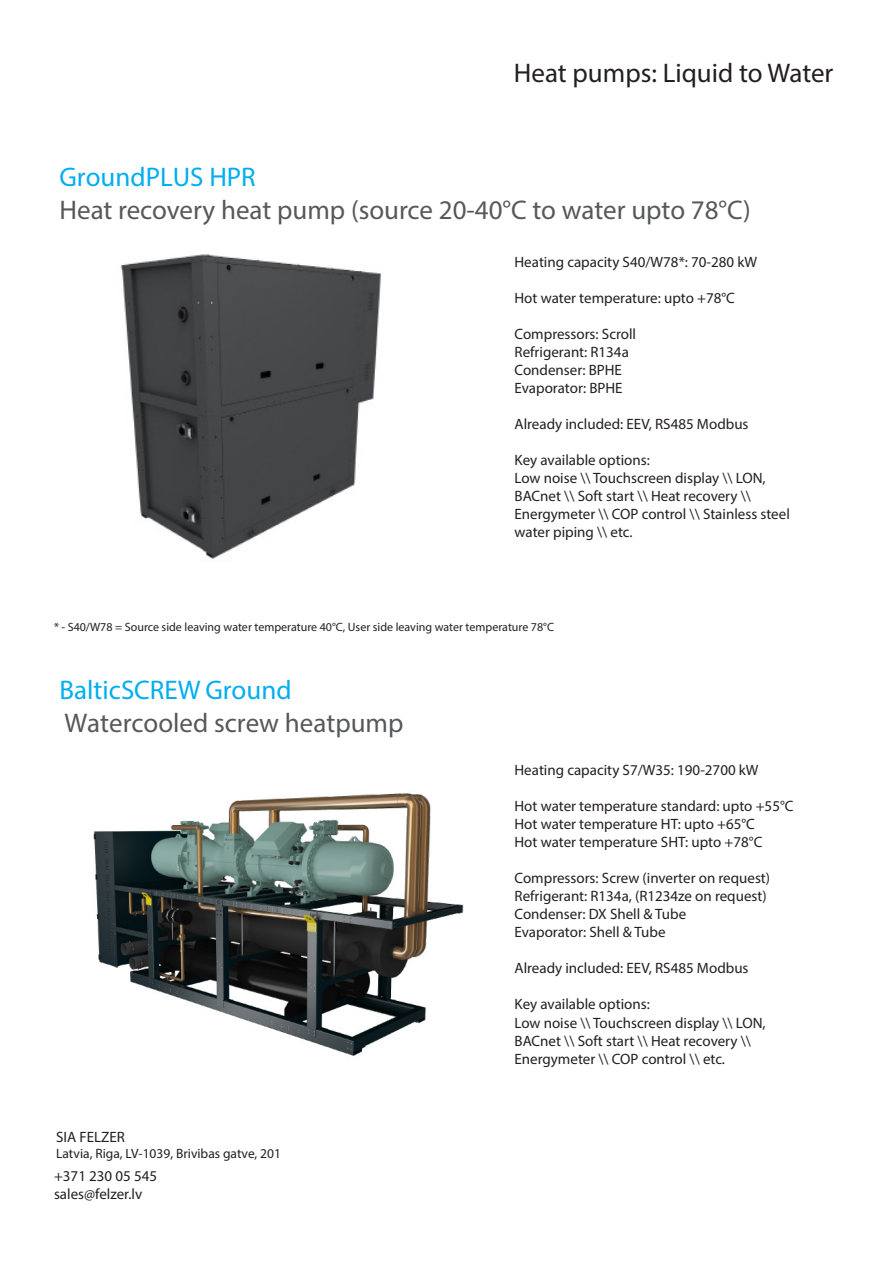
<style>
.page{position:relative;width:893px;height:1263px;background:#fff}
.page>*{position:absolute;margin:0;border:0;box-sizing:border-box;transform-origin:0 0}
.t1{font:27px/32.4px "Myriad Pro";color:#57585a}
.t2{font:27px "Myriad Pro";color:#231f20}
.t3{font:15px/18px "Myriad Pro";color:#231f20}
.t4{font:13.5px "Myriad Pro";color:#231f20}
.t5{font:12px "Myriad Pro";color:#231f20}
.s1{color:#00aeef}
</style>
<div class="page">
<img style="left:120px;top:254px;width:261px;height:305px">
<img style="left:93px;top:793px;width:371px;height:263px">
<p class="t2" style="left:514px;top:56px;width:321px">Heat pumps: Liquid to Water</p>
<p class="t1" style="left:60px;top:160px;width:693px"><span class="s1">GroundPLUS HPR<br></span>Heat recovery heat pump (source 20-40°C to water upto 78°C)</p>
<p class="t3" style="left:514px;top:253px;width:244px">Heating capacity S40/W78*: 70-280 kW</p>
<p class="t3" style="left:514px;top:289px;width:222px">Hot water temperature: upto +78°C</p>
<p class="t3" style="left:514px;top:325px;width:123px">Compressors: Scroll</p>
<p class="t3" style="left:514px;top:343px;width:116px">Refrigerant: R134a</p>
<p class="t3" style="left:514px;top:361px;width:109px">Condenser: BPHE</p>
<p class="t3" style="left:514px;top:379px;width:110px">Evaporator: BPHE</p>
<p class="t3" style="left:514px;top:415px;width:235px">Already included: EEV, RS485 Modbus</p>
<p class="t3" style="left:514px;top:451px;width:137px">Key available options:</p>
<p class="t3" style="left:514px;top:469px;width:277px">Low noise \\ Touchscreen display \\ LON, BACnet \\ Soft start \\ Heat recovery \\ Energymeter \\ COP control \\ Stainless steel water piping \\ etc.</p>
<p class="t5" style="left:54px;top:619px;width:501px">* - S40/W78 = Source side leaving water temperature 40°C, User side leaving water temperature 78°C</p>
<p class="t1" style="left:60px;top:673px;width:345px;line-height:33.6px"><span class="s1">BalticSCREW Ground<br></span>Watercooled screw heatpump</p>
<p class="t3" style="left:56px;top:1127px;width:70px">SIA FELZER</p>
<p class="t4" style="left:56px;top:1145px;width:226px">Latvia, Riga, LV-1039, Brivibas gatve, 201</p>
<p class="t3" style="left:54px;top:1166px;width:105px">+371 230 05 545</p>
<p class="t3" style="left:54px;top:1184px;width:90px">sales@felzer.lv</p>
<p class="t3" style="left:514px;top:761px;width:246px">Heating capacity S7/W35: 190-2700 kW</p>
<p class="t3" style="left:514px;top:797px;width:280px">Hot water temperature standard: upto +55°C</p>
<p class="t3" style="left:514px;top:815px;width:242px">Hot water temperature HT: upto +65°C</p>
<p class="t3" style="left:514px;top:833px;width:249px">Hot water temperature SHT: upto +78°C</p>
<p class="t3" style="left:514px;top:869px;width:257px">Compressors: Screw (inverter on request)</p>
<p class="t3" style="left:514px;top:887px;width:254px">Refrigerant: R134a, (R1234ze on request)</p>
<p class="t3" style="left:514px;top:905px;width:173px">Condenser: DX Shell &amp; Tube</p>
<p class="t3" style="left:514px;top:923px;width:153px">Evaporator: Shell &amp; Tube</p>
<p class="t3" style="left:514px;top:959px;width:235px">Already included: EEV, RS485 Modbus</p>
<p class="t3" style="left:514px;top:995px;width:137px">Key available options:</p>
<p class="t3" style="left:514px;top:1013px;width:253px">Low noise \\ Touchscreen display \\ LON,<br>BACnet \\ Soft start \\ Heat recovery \\<br>Energymeter \\ COP control \\ etc.</p>
</div>
